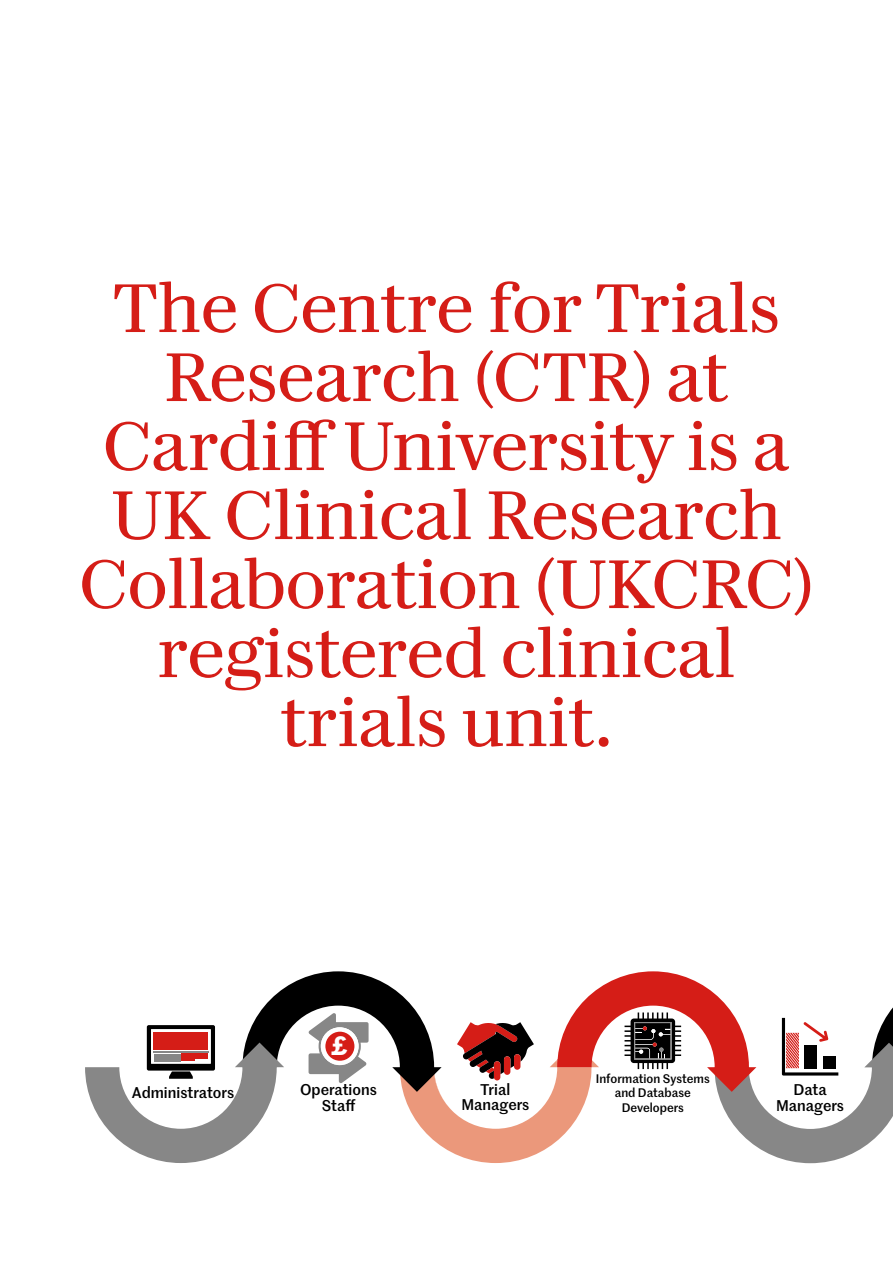
<style>
.page{position:relative;width:893px;height:1263px;background:#fff}
.page>*{position:absolute;margin:0;border:0;box-sizing:border-box;transform-origin:0 0}
.t1{font:69px/69px "Darby Serif Text TT";color:#d51d17;text-align:center}
.t2{font:69px/69px "Darby Serif Text TT Regular 2";color:#d51d17;text-align:center}
.t3{font:27.9px "Franklin Gothic URW Dem";color:#fff}
.t4{font:15.15px/15.5px "Marr Sans TT Medium 2";color:#000;text-align:center}
.t5{font:12.15px/14.5px "Marr Sans TT Medium 2";color:#000;text-align:center}
</style>
<div class="page">
<svg style="left:85px;top:971px;width:808px;height:192px"></svg>
<p class="t1" style="left:113px;top:268px;width:668px">The Centre for Trials<br>Research (CTR) at</p>
<p class="t2" style="left:79px;top:406px;width:736px">Cardiff University is a<br>UK Clinical Research<br>Collaboration (UKCRC)</p>
<h1 class="t1" style="left:158px;top:613px;width:579px">registered clinical trials unit.</h1>
<p class="t4" style="left:132px;top:1084px;width:104px">Administrators</p>
<p class="t3" style="left:332px;top:1028px;width:18px">£</p>
<p class="t4" style="left:300px;top:1081px;width:78px">Operations<br>Sta˜</p>
<p class="t4" style="left:461px;top:1081px;width:70px">Trial<br>Managers</p>
<p class="t5" style="left:596px;top:1070px;width:115px">Information Systems and Database<br>Developers</p>
<p class="t4" style="left:776px;top:1081px;width:70px">Data<br>Managers</p>
</div>
